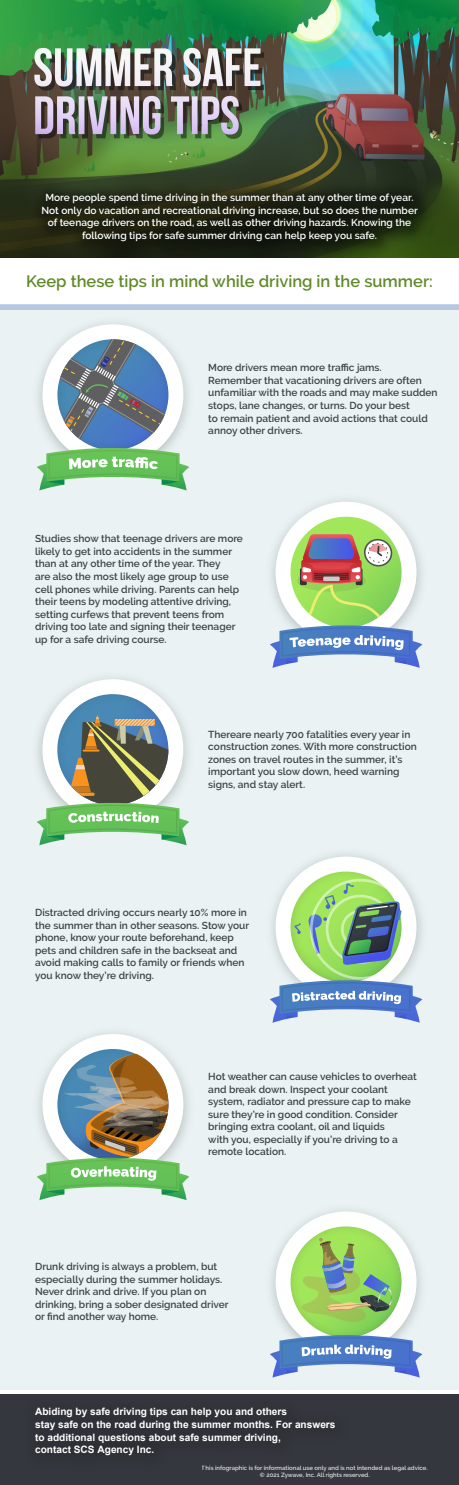
<style>
.page{position:relative;width:459px;height:1485px;background:#fff}
.page>*{position:absolute;margin:0;border:0;box-sizing:border-box;transform-origin:0 0}
.t1{font:600 16.5px "Raleway";color:#618a29}
.t2{font:600 10.12px/12.6px "Raleway";color:#3e4247}
.t3{font:600 10.12px/12.6px "Raleway";color:#fff;text-align:center}
.t4{font:700 10.12px/12.6px "Arial";color:#fff}
.t5{font:700 10.12px "Arial";color:#fff}
.t6{font:600 6px/7.7px "Raleway";color:#fff;text-align:center}
.s1{font-style:inherit}
</style>
<div class="page">
<img style="left:0;top:0;width:459px;height:257px">
<div style="left:0;top:1395px;width:459px;height:90px;background:#34373d"></div>
<div style="left:0;top:305px;width:459px;height:1084px;background:#eaf2f3"></div>
<div style="left:23px;top:1396px;width:329px;height:63px;background:#303338"></div>
<div style="left:24px;top:1434px;width:146px;height:38px;background:#2f3237"></div>
<div style="left:0;top:305px;width:459px;height:5px;background:#b5c9e0"></div>
<svg style="left:37px;top:324px;width:152px;height:167px"></svg>
<svg style="left:37px;top:679px;width:152px;height:166px"></svg>
<svg style="left:37px;top:1034px;width:152px;height:166px"></svg>
<svg style="left:270px;top:502px;width:152px;height:166px"></svg>
<svg style="left:270px;top:857px;width:152px;height:166px"></svg>
<svg style="left:270px;top:1212px;width:152px;height:166px"></svg>
<div style="left:30px;top:182px;width:404px;height:76px;background:#000;opacity:.35"></div>
<p class="t3" style="left:41px;top:191px;width:378px">More people spend time driving in the summer than at any other time of year.<br>Not only do vacation and recreational driving increase, but so does the number of teenage drivers on the road, as well as other driving hazards. Knowing the following tips for safe summer driving can help keep you safe.</p>
<p class="t1" style="left:26px;top:272px;width:408px">Keep these tips in mind while driving in the summer:</p>
<p class="t2" style="left:208px;top:361px;width:231px">More drivers mean more traffic jams.<br>Remember that vacationing drivers are often unfamiliar with the roads and may make sudden stops, lane changes, or turns. Do your best<br>to remain patient and avoid actions that could annoy other drivers.</p>
<p class="t2" style="left:35px;top:532px;width:209px">Studies show that teenage drivers are more likely to get into accidents in the summer than at any other time of the year. They<br>are also the most likely age group to use cell phones while driving. Parents can help their teens by modeling attentive driving, setting curfews that prevent teens from driving too late and signing their teenager up for a safe driving course.</p>
<p class="t2" style="left:208px;top:728px;width:210px">Thereare nearly 700 fatalities every year in construction zones. With more construction zones on travel routes in the summer, it’s important you slow down, heed warning signs, and stay alert.</p>
<p class="t2" style="left:35px;top:906px;width:216px">Distracted driving occurs nearly 10% more in the summer than in other seasons. Stow your phone, know your route beforehand, keep pets and children safe in the backseat and avoid making calls to family or friends when you know they’re driving.</p>
<p class="t2" style="left:208px;top:1070px;width:210px">Hot weather can cause vehicles to overheat and break down. Inspect your coolant system, radiator and pressure cap to make sure they’re in good condition. Consider bringing extra coolant, oil and liquids<br>with you, especially if you’re driving to a remote location.</p>
<p class="t2" style="left:35px;top:1260px;width:195px">Drunk driving is always a problem, but especially during the summer holidays.<br>Never drink and drive. If you plan on drinking, bring a sober designated driver or find another way home.</p>
<p class="t4" style="left:35px;top:1406px;width:302px">Abiding by safe driving tips can help you and others<br>stay safe on the road during the summer months. For answers to additional questions about safe summer driving,</p>
<p class="t5" style="left:35px;top:1444px;width:121px"><span class="s1">contact</span> SCS Agency Inc<span class="s1">.</span></p>
<p class="t6" style="left:202px;top:1464px;width:227px">This infographic is for informational use only and is not intended as legal advice. © 2021 Zywave, Inc. All rights reserved.</p>
</div>
